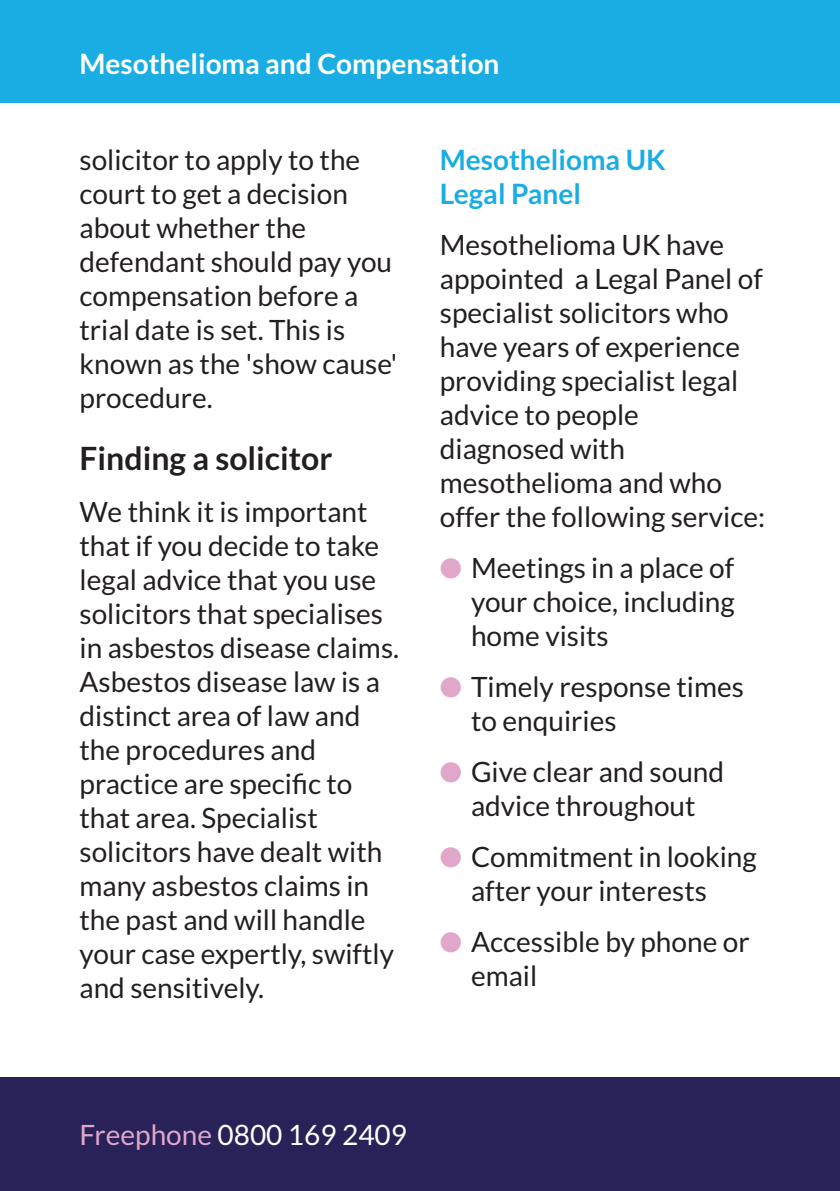
<style>
.page{position:relative;width:840px;height:1191px;background:#fff}
.page>*{position:absolute;margin:0;border:0;box-sizing:border-box;transform-origin:0 0}
.t1{font:700 32px "Lato";color:#231f20}
.t2{font:28px/34px "Lato";color:#231f20}
.t3{font:700 28px "Lato";color:#fff}
.t4{font:700 28px/34px "Lato";color:#1aade4}
.t5{font:28px "Lato";color:#fff}
.s1{color:#e0a7cb}
</style>
<div class="page">
<div style="left:0;top:0;width:839px;height:102px;background:#1aade4"></div>
<div style="left:0;top:1077px;width:839px;height:114px;background:#292259"></div>
<hr style="left:839px;top:0;width:1px;height:102px;background:#1aade4">
<hr style="left:839px;top:1077px;width:1px;height:114px;background:#292259">
<p class="t3" style="left:79px;top:48px;width:421px">Mesothelioma and Compensation</p>
<p class="t2" style="left:79px;top:145px;width:319px">solicitor to apply to the court to get a decision about whether the defendant should pay you compensation before a trial date is set. This is known as the 'show cause' procedure.</p>
<p class="t1" style="left:79px;top:447px;width:254px">Finding a solicitor</p>
<p class="t2" style="left:79px;top:497px;width:321px">We think it is important that if you decide to take legal advice that you use solicitors that specialises in asbestos disease claims.<br>Asbestos disease law is a distinct area of law and the procedures and practice are specific to that area. Specialist solicitors have dealt with many asbestos claims in the past and will handle your case expertly, swiftly and sensitively.</p>
<p class="t4" style="left:439px;top:145px;width:227px">Mesothelioma UK<br>Legal Panel</p>
<p class="t2" style="left:439px;top:230px;width:327px">Mesothelioma UK have appointed a Legal Panel of specialist solicitors who have years of experience providing specialist legal advice to people diagnosed with mesothelioma and who offer the following service:</p>
<p class="t2" style="left:471px;top:553px;width:265px;text-align:justify;text-indent:-31px"><span class="s1">●</span> Meetings in a place of your choice, including home visits</p>
<p class="t2" style="left:471px;top:672px;width:274px;text-indent:-31px"><span class="s1">●</span> Timely response times to enquiries</p>
<p class="t2" style="left:439px;top:757px;width:286px;text-align:center"><span class="s1">●</span> Give clear and sound advice throughout</p>
<p class="t2" style="left:471px;top:842px;width:287px;text-indent:-31px"><span class="s1">●</span> Commitment in looking after your interests</p>
<p class="t2" style="left:471px;top:927px;width:280px;text-indent:-31px"><span class="s1">●</span> Accessible by phone or email</p>
<p class="t5" style="left:79px;top:1119px;width:329px"><span class="s1">Freephone</span> 0800 169 2409</p>
</div>
